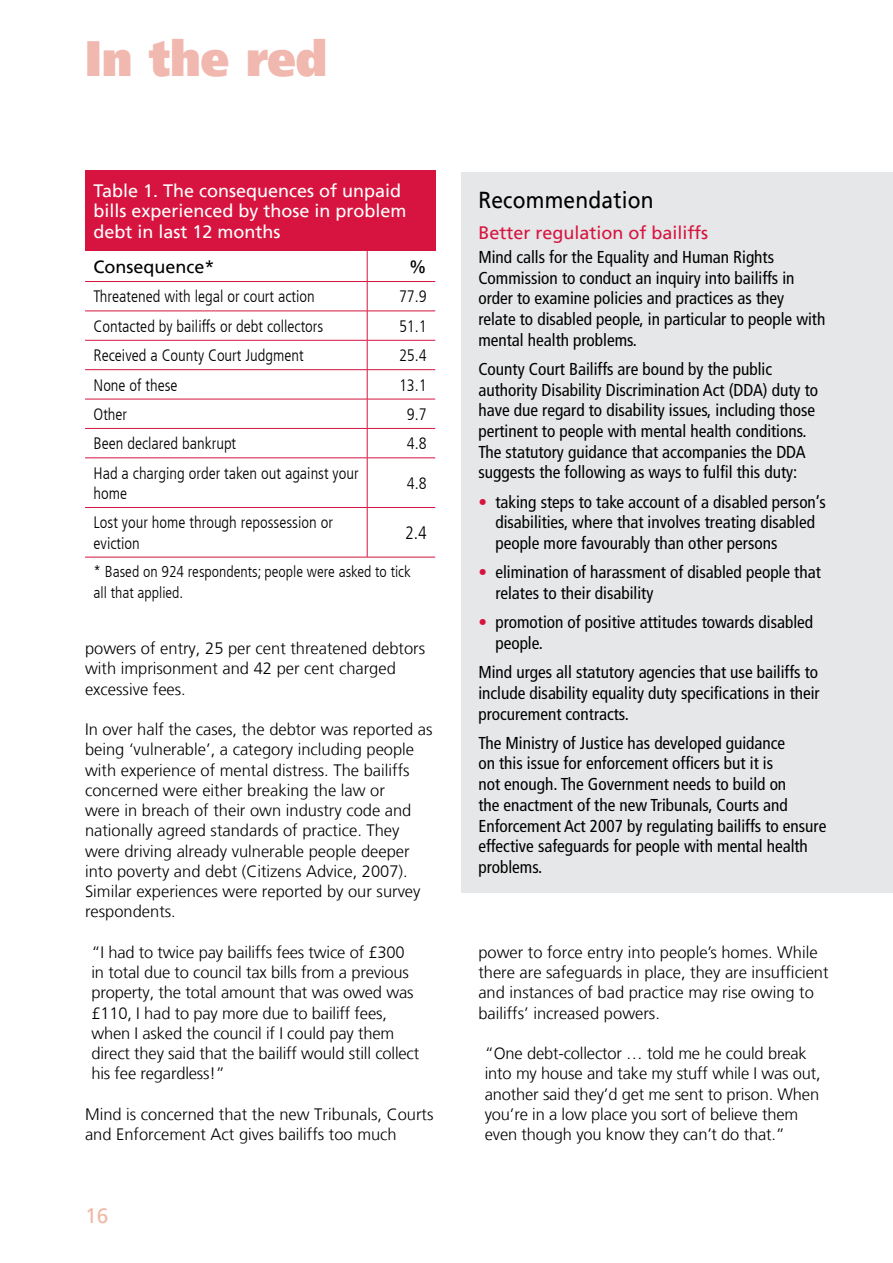
<style>
.page{position:relative;width:893px;height:1263px;background:#fff}
.page>*{position:absolute;margin:0;border:0;box-sizing:border-box;transform-origin:0 0}
.t1{font:900 49.5px "Frutiger LT";color:#f1b8b0;scale:.91 1}
.t2{font:23.1px "Frutiger LT";letter-spacing:.01em;color:#000;scale:.91 1}
.t3{font:21px "Frutiger LT";color:#eebaa7}
.t4{font:18px/20.2px "Frutiger LT";color:#fff}
.t5{font:18px "Frutiger LT";color:#d7143f}
.t6{font:18px "Frutiger LT";color:#000}
.t7{font:300 condensed 18px "Frutiger LT";color:#000}
.t8{font:condensed 17.25px/20.7px "Frutiger LT";color:#000}
.t9{font:300 16.5px/20.2px "Frutiger LT";color:#000}
.t10{font:300 condensed 16.5px/20.2px "Frutiger LT";color:#000}
.t11{font:300 condensed 15.75px/20.2px "Frutiger LT";color:#000}
.s1{color:#d7143f}
</style>
<div class="page">
<div style="left:461px;top:172px;width:432px;height:720px;background:#e6e7e8"></div>
<div style="left:85px;top:170px;width:350px;height:81px;background:#d7143f"></div>
<hr style="left:85px;top:340px;width:282px;height:1px;background:#d7143f">
<hr style="left:85px;top:369px;width:282px;height:1px;background:#d7143f">
<hr style="left:85px;top:399px;width:282px;height:1px;background:#d7143f">
<hr style="left:85px;top:428px;width:282px;height:1px;background:#d7143f">
<hr style="left:85px;top:458px;width:282px;height:1px;background:#d7143f">
<hr style="left:85px;top:311px;width:282px;height:1px;background:#d7143f">
<hr style="left:367px;top:311px;width:68px;height:1px;background:#d7143f">
<hr style="left:367px;top:340px;width:68px;height:1px;background:#d7143f">
<hr style="left:367px;top:369px;width:68px;height:1px;background:#d7143f">
<hr style="left:367px;top:399px;width:68px;height:1px;background:#d7143f">
<hr style="left:367px;top:428px;width:68px;height:1px;background:#d7143f">
<svg style="left:367px;top:282px;width:1px;height:176px"></svg>
<hr style="left:367px;top:458px;width:68px;height:1px;background:#d7143f">
<hr style="left:367px;top:458px;width:1px;height:49px;background:#d7143f">
<hr style="left:367px;top:251px;width:1px;height:30px;background:#d7143f">
<hr style="left:85px;top:281px;width:282px;height:1px;background:#d7143f">
<hr style="left:367px;top:281px;width:68px;height:1px;background:#d7143f">
<hr style="left:85px;top:507px;width:282px;height:1px;background:#d7143f">
<hr style="left:367px;top:507px;width:68px;height:1px;background:#d7143f">
<hr style="left:367px;top:508px;width:1px;height:49px;background:#d7143f">
<hr style="left:85px;top:557px;width:282px;height:1px;background:#d7143f">
<hr style="left:367px;top:557px;width:68px;height:1px;background:#d7143f">
<p class="t1" style="left:85px;top:29px;width:268px">In the red</p>
<p class="t4" style="left:94px;top:181px;width:315px">Table 1. The consequences of unpaid bills experienced by those in problem debt in last 12 months</p>
<p class="t6" style="left:94px;top:256px;width:123px">Consequence*</p>
<p class="t6" style="left:409px;top:256px;width:19px">%</p>
<p class="t10" style="left:94px;top:287px;width:223px">Threatened with legal or court action</p>
<p class="t10" style="left:399px;top:287px;width:29px">77.9</p>
<p class="t10" style="left:94px;top:316px;width:231px">Contacted by bailiffs or debt collectors</p>
<p class="t10" style="left:399px;top:316px;width:29px">51.1</p>
<p class="t10" style="left:94px;top:346px;width:212px">Received a County Court Judgment</p>
<p class="t10" style="left:399px;top:346px;width:29px">25.4</p>
<p class="t10" style="left:94px;top:375px;width:86px">None of these</p>
<p class="t10" style="left:399px;top:375px;width:29px">13.1</p>
<p class="t10" style="left:94px;top:404px;width:35px">Other</p>
<p class="t10" style="left:407px;top:404px;width:21px">9.7</p>
<p class="t10" style="left:94px;top:434px;width:144px">Been declared bankrupt</p>
<p class="t10" style="left:407px;top:434px;width:21px">4.8</p>
<p class="t10" style="left:94px;top:463px;width:267px">Had a charging order taken out against your home</p>
<p class="t10" style="left:407px;top:473px;width:21px">4.8</p>
<p class="t10" style="left:94px;top:513px;width:241px">Lost your home through repossession or eviction</p>
<p class="t7" style="left:405px;top:523px;width:23px">2.4</p>
<p class="t11" style="left:94px;top:562px;width:319px">* Based on 924 respondents; people were asked to tick all that applied.</p>
<p class="t9" style="left:85px;top:638px;width:342px">powers of entry, 25 per cent threatened debtors with imprisonment and 42 per cent charged excessive fees.</p>
<p class="t9" style="left:85px;top:719px;width:349px">In over half the cases, the debtor was reported as being ‘vulnerable’, a category including people with experience of mental distress. The bailiffs concerned were either breaking the law or<br>were in breach of their own industry code and nationally agreed standards of practice. They were driving already vulnerable people deeper into poverty and debt (Citizens Advice, 2007).<br>Similar experiences were reported by our survey respondents.</p>
<p class="t9" style="left:91px;top:942px;width:329px">“I had to twice pay bailiffs fees twice of £300 in total due to council tax bills from a previous property, the total amount that was owed was £110, I had to pay more due to bailiff fees, when I asked the council if I could pay them direct they said that the bailiff would still collect his fee regardless!”</p>
<p class="t9" style="left:85px;top:1104px;width:350px">Mind is concerned that the new Tribunals, Courts and Enforcement Act gives bailiffs too much</p>
<p class="t3" style="left:85px;top:1204px;width:25px">16</p>
<p class="t2" style="left:478px;top:186px;width:194px">Recommendation</p>
<p class="t5" style="left:478px;top:222px;width:231px">Better regulation of bailiffs</p>
<p class="t8" style="left:478px;top:247px;width:348px">Mind calls for the Equality and Human Rights Commission to conduct an inquiry into bailiffs in order to examine policies and practices as they relate to disabled people, in particular to people with mental health problems.</p>
<p class="t8" style="left:478px;top:359px;width:341px">County Court Bailiffs are bound by the public authority Disability Discrimination Act (DDA) duty to have due regard to disability issues, including those pertinent to people with mental health conditions.<br>The statutory guidance that accompanies the DDA suggests the following as ways to fulfil this duty:</p>
<p class="t8" style="left:495px;top:491px;width:332px;text-indent:-17px"><span class="s1">•</span> taking steps to take account of a disabled person’s disabilities, where that involves treating disabled people more favourably than other persons</p>
<p class="t8" style="left:495px;top:562px;width:327px;text-indent:-17px"><span class="s1">•</span> elimination of harassment of disabled people that relates to their disability</p>
<p class="t8" style="left:495px;top:612px;width:319px;text-indent:-17px"><span class="s1">•</span> promotion of positive attitudes towards disabled people.</p>
<p class="t8" style="left:478px;top:662px;width:343px;text-align:justify">Mind urges all statutory agencies that use bailiffs to include disability equality duty specifications in their procurement contracts.</p>
<p class="t8" style="left:478px;top:732px;width:349px">The Ministry of Justice has developed guidance<br>on this issue for enforcement officers but it is<br>not enough. The Government needs to build on<br>the enactment of the new Tribunals, Courts and Enforcement Act 2007 by regulating bailiffs to ensure effective safeguards for people with mental health problems.</p>
<p class="t9" style="left:478px;top:942px;width:352px">power to force entry into people’s homes. While there are safeguards in place, they are insufficient and instances of bad practice may rise owing to bailiffs’ increased powers.</p>
<p class="t9" style="left:485px;top:1043px;width:338px">“One debt-collector … told me he could break into my house and take my stuff while I was out, another said they’d get me sent to prison. When you’re in a low place you sort of believe them even though you know they can’t do that.”</p>
</div>
